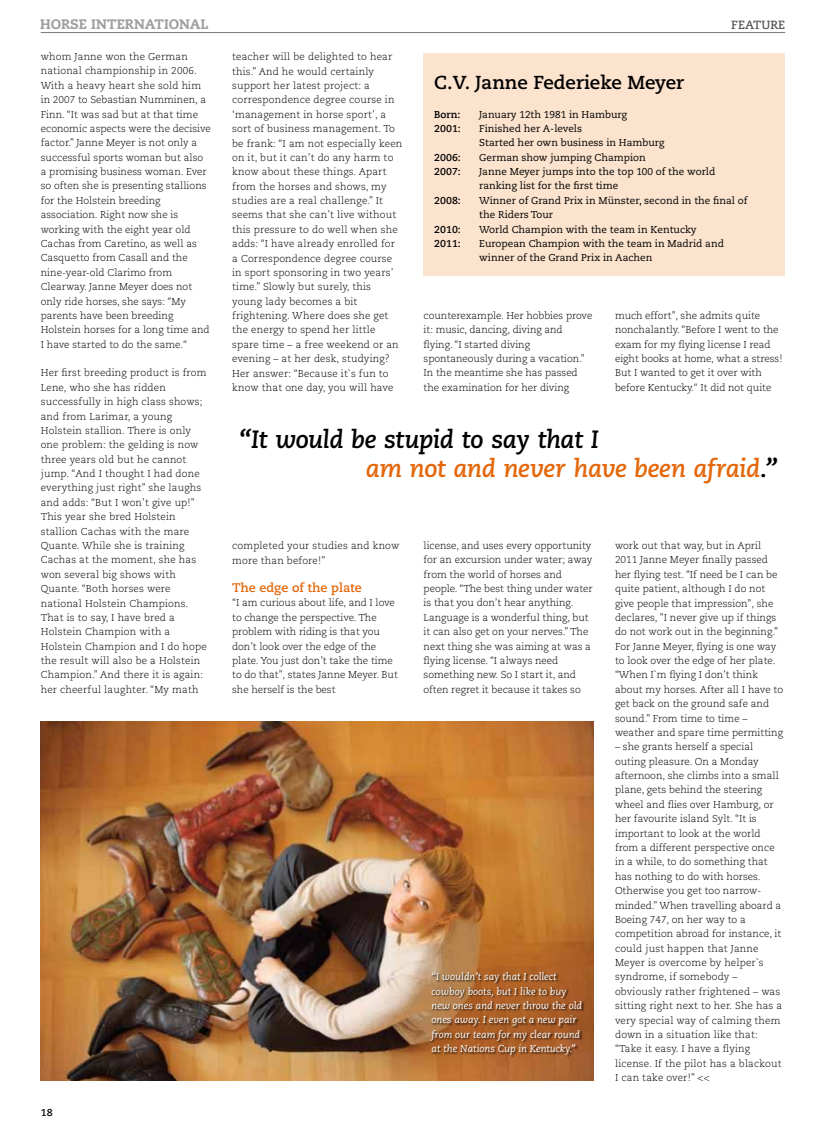
<style>
.page{position:relative;width:826px;height:1134px;background:#fff}
.page>*{position:absolute;margin:0;border:0;box-sizing:border-box;transform-origin:0 0}
.t1{font:italic 700 25px/28.8px "Caecilia LT Std";letter-spacing:-.02em;color:#000}
.t2{font:700 18.75px "Caecilia LT Std";color:#000}
.t3{font:800 13.75px "Caecilia LT Std";letter-spacing:-.005em;color:#9c9e9f}
.t4{font:700 12.5px "Caecilia LT Std";color:#e4680b}
.t5{font:700 11.88px "Caecilia LT Std";color:#58585a}
.t6{font:300 10px/14.4px "Caecilia LT Std";color:#000}
.t7{font:10px/14.4px "Caecilia LT Std";color:#000}
.t8{font:italic 10px/14.4px "Caecilia LT Std";color:#fff}
.t9{font:700 10px "Caecilia LT Std";color:#000}
.s1{color:#e4680b}
</style>
<div class="page">
<img style="left:41px;top:721px;width:553px;height:360px">
<div style="left:430px;top:972px;width:154px;height:86px;background:#000;opacity:.75"></div>
<div style="left:423px;top:53px;width:362px;height:223px;background:#fbe3ce"></div>
<hr style="left:41px;top:32px;width:744px;height:1px;background:#7b7c7e">
<h3 class="t3" style="left:40px;top:16px;width:170px">HORSE INTERNATIONAL</h3>
<p class="t5" style="left:731px;top:18px;width:55px">Feature</p>
<p class="t6" style="left:41px;top:50px;width:172px">whom Janne won the German national championship in 2006.<br>With a heavy heart she sold him in 2007 to Sebastian Numminen, a<br>Finn. “It was sad but at that time economic aspects were the decisive factor.” Janne Meyer is not only a successful sports woman but also a promising business woman. Ever so often she is presenting stallions for the Holstein breeding association. Right now she is working with the eight year old<br>Cachas from Caretino, as well as<br>Casquetto from Casall and the nine-year-old Clarimo from<br>Clearway. Janne Meyer does not only ride horses, she says: “My parents have been breeding<br>Holstein horses for a long time and<br>I have started to do the same.“</p>
<p class="t6" style="left:41px;top:366px;width:167px">Her first breeding product is from<br>Lene, who she has ridden successfully in high class shows; and from Larimar, a young<br>Holstein stallion. There is only one problem: the gelding is now three years old but he cannot jump. “And I thought I had done everything just right” she laughs and adds: “But I won’t give up!”<br>This year she bred Holstein stallion Cachas with the mare<br>Quante. While she is training<br>Cachas at the moment, she has won several big shows with<br>Quante. “Both horses were national Holstein Champions.<br>That is to say, I have bred a<br>Holstein Champion with a<br>Holstein Champion and I do hope the result will also be a Holstein<br>Champion.” And there it is again: her cheerful laughter. “My math</p>
<p class="t9" style="left:41px;top:1107px;width:13px">18</p>
<p class="t6" style="left:232px;top:50px;width:172px">teacher will be delighted to hear this.” And he would certainly support her latest project: a correspondence degree course in ‘management in horse sport’, a sort of business management. To be frank: “I am not especially keen on it, but it can’t do any harm to know about these things. Apart from the horses and shows, my studies are a real challenge.” It seems that she can’t live without this pressure to do well when she adds: “I have already enrolled for a Correspondence degree course in sport sponsoring in two years’ time.” Slowly but surely, this young lady becomes a bit frightening. Where does she get the energy to spend her little spare time – a free weekend or an evening – at her desk, studying?<br>Her answer: “Because it`s fun to know that one day, you will have</p>
<h2 class="t2" style="left:434px;top:71px;width:251px">C.V. Janne Federieke Meyer</h2>
<p class="t9" style="left:434px;top:108px;width:28px">Born:</p>
<p class="t7" style="left:479px;top:107px;width:149px">January 12th 1981 in Hamburg</p>
<p class="t9" style="left:434px;top:123px;width:28px">2001:</p>
<p class="t7" style="left:479px;top:121px;width:187px">Finished her A-levels<br>Started her own business in Hamburg</p>
<p class="t9" style="left:434px;top:151px;width:28px">2006:</p>
<p class="t7" style="left:479px;top:150px;width:168px">German show jumping Champion</p>
<p class="t9" style="left:434px;top:166px;width:28px">2007:</p>
<p class="t7" style="left:479px;top:165px;width:237px">Janne Meyer jumps into the top 100 of the world ranking list for the first time</p>
<p class="t9" style="left:434px;top:194px;width:28px">2008:</p>
<p class="t7" style="left:479px;top:193px;width:270px">Winner of Grand Prix in Münster, second in the final of the Riders Tour</p>
<p class="t9" style="left:434px;top:223px;width:28px">2010:</p>
<p class="t7" style="left:479px;top:222px;width:219px">World Champion with the team in Kentucky</p>
<p class="t9" style="left:434px;top:238px;width:28px">2011:</p>
<p class="t7" style="left:479px;top:236px;width:246px">European Champion with the team in Madrid and winner of the Grand Prix in Aachen</p>
<p class="t6" style="left:423px;top:308px;width:170px">counterexample. Her hobbies prove it: music, dancing, diving and flying. “I started diving spontaneously during a vacation.”<br>In the meantime she has passed the examination for her diving</p>
<p class="t6" style="left:615px;top:308px;width:169px">much effort”, she admits quite nonchalantly. “Before I went to the exam for my flying license I read eight books at home, what a stress!<br>But I wanted to get it over with before Kentucky.“ It did not quite</p>
<h1 class="t1" style="left:366px;top:426px;width:413px;text-indent:-127px">“It would be stupid to say that I<br><span class="s1">am not and never have been afraid</span>.”</h1>
<p class="t6" style="left:232px;top:539px;width:169px">completed your studies and know more than before!”</p>
<p class="t4" style="left:232px;top:580px;width:131px">The edge of the plate</p>
<p class="t6" style="left:232px;top:596px;width:167px">“I am curious about life, and I love to change the perspective. The problem with riding is that you don’t look over the edge of the plate. You just don’t take the time to do that”, states Janne Meyer. But she herself is the best</p>
<p class="t6" style="left:423px;top:538px;width:171px">license, and uses every opportunity for an excursion under water; away from the world of horses and people. “The best thing under water is that you don’t hear anything.<br>Language is a wonderful thing, but it can also get on your nerves.” The next thing she was aiming at was a flying license. “I always need something new. So I start it, and often regret it because it takes so</p>
<p class="t8" style="left:431px;top:970px;width:152px">“I wouldn’t say that I collect cowboy boots, but I like to buy new ones and never throw the old ones away. I even got a new pair from our team for my clear round at the Nations Cup in Kentucky.”</p>
<p class="t6" style="left:615px;top:539px;width:170px">work out that way, but in April<br>2011 Janne Meyer finally passed her flying test. “If need be I can be quite patient, although I do not give people that impression”, she declares, ”I never give up if things do not work out in the beginning.”<br>For Janne Meyer, flying is one way to look over the edge of her plate. “When I`m flying I don’t think about my horses. After all I have to get back on the ground safe and sound.” From time to time – weather and spare time permitting</p>
<p class="t6" style="left:615px;top:740px;width:169px">– she grants herself a special outing pleasure. On a Monday afternoon, she climbs into a small plane, gets behind the steering wheel and flies over Hamburg, or her favourite island Sylt. “It is important to look at the world from a different perspective once in a while, to do something that has nothing to do with horses.<br>Otherwise you get too narrow&shy;minded.” When travelling aboard a<br>Boeing 747, on her way to a competition abroad for instance, it could just happen that Janne<br>Meyer is overcome by helper`s syndrome, if somebody – obviously rather frightened – was sitting right next to her. She has a very special way of calming them down in a situation like that: “Take it easy. I have a flying license. If the pilot has a blackout<br>I can take over!” &lt;&lt;</p>
</div>
